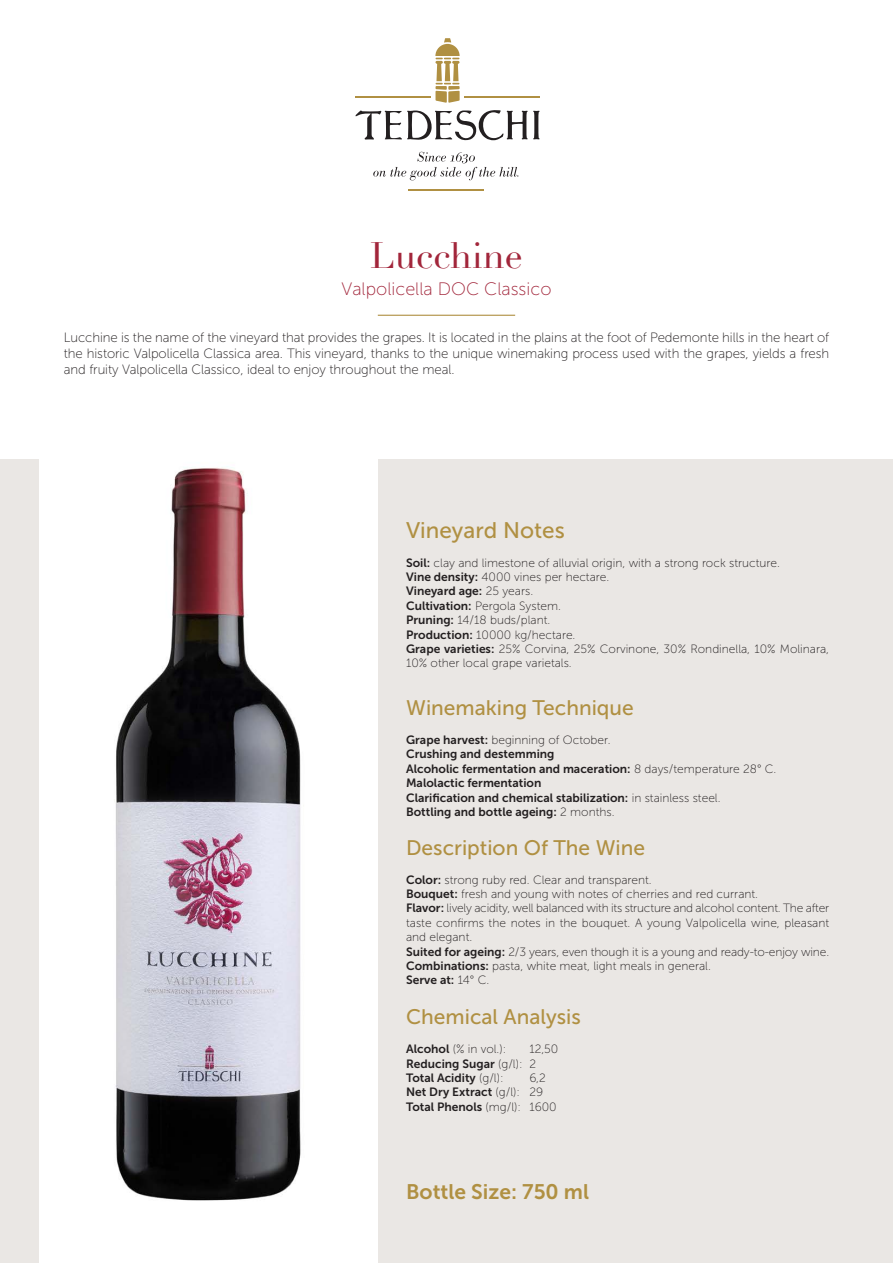
<style>
.page{position:relative;width:893px;height:1263px;background:#fff}
.page>*{position:absolute;margin:0;border:0;box-sizing:border-box;transform-origin:0 0}
.t1{font:36px "Didot";color:#a2263b}
.t2{font:22.5px "Museo Sans 500";color:#b09042}
.t3{font:21px "Museo Sans 500";color:#b09042}
.t4{font:21px "Museo Sans 700";color:#b09042}
.t5{font:18px "Museo Sans 100";color:#a2263b}
.t6{font:13.5px/16.2px "Museo Sans 100";letter-spacing:-.005em;color:#231f20;text-align:justify}
.t7{font:12px/14.4px "Museo Sans 100";color:#231f20;text-align:justify}
.t8{font:12px "Museo Sans 700";color:#231f20}
.s1{font-family:"Museo Sans 700"}
.s2{font-family:"Museo Sans 100"}
</style>
<div class="page">
<div style="left:378px;top:459px;width:515px;height:804px;background:#eae7e4"></div>
<div style="left:0;top:459px;width:38px;height:804px;background:#eae7e4"></div>
<svg style="left:355px;top:110px;width:185px;height:31px"></svg>
<svg style="left:435px;top:38px;width:25px;height:65px"></svg>
<hr style="left:355px;top:97px;width:76px;height:1px;background:#b09042">
<hr style="left:464px;top:97px;width:76px;height:1px;background:#b09042">
<hr style="left:408px;top:189px;width:76px;height:2px;background:#b09042">
<svg style="left:373px;top:152px;width:145px;height:28px"></svg>
<hr style="left:378px;top:315px;width:137px;height:1px;background:#b09042">
<img style="left:115px;top:467px;width:186px;height:734px">
<p class="t1" style="left:370px;top:234px;width:154px">Lucchine</p>
<p class="t5" style="left:341px;top:279px;width:211px">Valpolicella DOC Classico</p>
<p class="t6" style="left:64px;top:329px;width:767px">Lucchine is the name of the vineyard that provides the grapes. It is located in the plains at the foot of Pedemonte hills in the heart of the historic Valpolicella Classica area. This vineyard, thanks to the unique winemaking process used with the grapes, yields a fresh and fruity Valpolicella Classico, ideal to enjoy throughout the meal.</p>
<p class="t2" style="left:406px;top:518px;width:160px">Vineyard Notes</p>
<p class="t7" style="left:406px;top:555px;width:375px"><span class="s1">Soil:</span> clay and limestone of alluvial origin, with a strong rock structure.</p>
<p class="t7" style="left:406px;top:570px;width:205px"><span class="s1">Vine density:</span> 4000 vines per hectare.</p>
<p class="t8" style="left:406px;top:585px;width:129px">Vineyard age: <span class="s2">25 years.</span></p>
<p class="t7" style="left:406px;top:599px;width:156px"><span class="s1">Cultivation:</span> Pergola System.</p>
<p class="t7" style="left:406px;top:613px;width:146px"><span class="s1">Pruning:</span> 14/18 buds/plant.</p>
<p class="t7" style="left:406px;top:627px;width:171px"><span class="s1">Production:</span> 10000 kg/hectare.</p>
<p class="t7" style="left:406px;top:642px;width:425px"><span class="s1">Grape varieties:</span> 25% Corvina, 25% Corvinone, 30% Rondinella, 10% Molinara,<br>10% other local grape varietals.</p>
<p class="t3" style="left:406px;top:696px;width:229px">Winemaking Technique</p>
<p class="t7" style="left:406px;top:733px;width:206px"><span class="s1">Grape harvest:</span> beginning of October.</p>
<p class="t8" style="left:406px;top:747px;width:150px">Crushing and destemming</p>
<p class="t8" style="left:406px;top:762px;width:372px">Alcoholic fermentation and maceration: <span class="s2">8 days/temperature 28° C.</span></p>
<p class="t8" style="left:406px;top:776px;width:137px">Malolactic fermentation</p>
<p class="t8" style="left:406px;top:791px;width:316px">Clarification and chemical stabilization: <span class="s2">in stainless steel.</span></p>
<p class="t8" style="left:406px;top:805px;width:210px">Bottling and bottle ageing: <span class="s2">2 months.</span></p>
<p class="t3" style="left:406px;top:836px;width:241px">Description Of The Wine</p>
<p class="t7" style="left:406px;top:872px;width:247px"><span class="s1">Color:</span> strong ruby red. Clear and transparent.</p>
<p class="t7" style="left:406px;top:887px;width:354px"><span class="s1">Bouquet:</span> fresh and young with notes of cherries and red currant.</p>
<p class="t7" style="left:406px;top:901px;width:425px"><span class="s1">Flavor:</span> lively acidity, well balanced with its structure and alcohol content. The after taste confirms the notes in the bouquet. A young Valpolicella wine, pleasant and elegant.</p>
<p class="t7" style="left:406px;top:944px;width:425px"><span class="s1">Suited for ageing:</span> 2/3 years, even though it is a young and ready-to-enjoy wine.</p>
<p class="t7" style="left:406px;top:959px;width:306px"><span class="s1">Combinations:</span> pasta, white meat, light meals in general.</p>
<p class="t8" style="left:406px;top:974px;width:85px">Serve at: <span class="s2">14° C.</span></p>
<p class="t3" style="left:406px;top:1005px;width:176px">Chemical Analysis</p>
<p class="t7" style="left:406px;top:1042px;width:102px"><span class="s1">Alcohol</span> (% in vol.):</p>
<p class="t7" style="left:529px;top:1042px;width:30px">12,50</p>
<p class="t8" style="left:406px;top:1057px;width:131px">Reducing Sugar <span class="s2">(g/l): 2</span></p>
<p class="t8" style="left:406px;top:1071px;width:99px">Total Acidity <span class="s2">(g/l):</span></p>
<p class="t7" style="left:529px;top:1071px;width:18px">6,2</p>
<p class="t8" style="left:406px;top:1085px;width:139px">Net Dry Extract <span class="s2">(g/l): 29</span></p>
<p class="t8" style="left:406px;top:1100px;width:152px">Total Phenols <span class="s2">(mg/l): 1600</span></p>
<p class="t4" style="left:406px;top:1180px;width:184px">Bottle Size: 750 ml</p>
</div>
